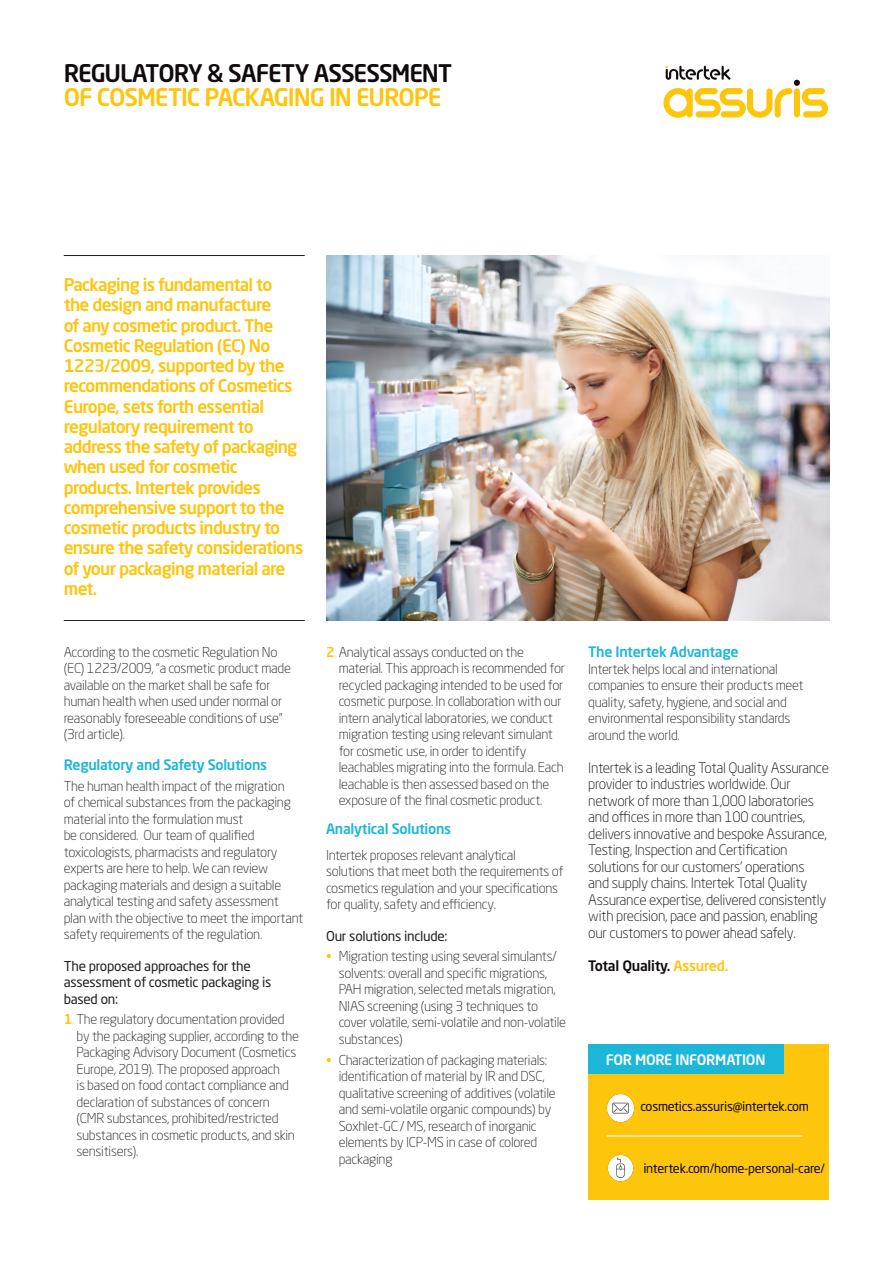
<style>
.page{position:relative;width:893px;height:1263px;background:#fff}
.page>*{position:absolute;margin:0;border:0;box-sizing:border-box;transform-origin:0 0}
.Title_Page_2{font:500 24px/24px "Neo Sans Std";letter-spacing:-.045em;color:#110a0c}
.Introduction_Paragra{font:500 17.25px/20.2px "Neo Sans Std";letter-spacing:-.04em;color:#fec50d}
.t1{font:300 14.25px/16.5px "Neo Sans Std";letter-spacing:-.02em;color:#110a0c}
.Bullet_Text{font:500 14.25px "Neo Sans Std";letter-spacing:-.02em;color:#1cb6d8}
.t2{font:500 14.25px "Neo Sans Std";letter-spacing:-.02em;color:#110a0c}
.Subheading{font:500 14.25px "Neo Sans Std";letter-spacing:-.02em;color:#1cb6d8}
.More_Information{font:500 14.25px "Neo Sans Std";letter-spacing:-.02em;color:#fff}
.Bullet_Text-2{font:300 13.5px/16.5px "Neo Sans Std";letter-spacing:-.02em;color:#231f20}
.Bullet_Text-3{font:13.5px/16.5px "Neo Sans Std";letter-spacing:-.02em;color:#231f20}
.Contact_Details{font:12.75px "Neo Sans Std";letter-spacing:-.02em;color:#110a0c}
.s1{color:#fec50d}
.s2{font-weight:500;color:#fec50d}
</style>
<div class="page">
<hr style="left:64px;top:620px;width:241px;height:1px;background:#231f20">
<hr style="left:64px;top:255px;width:241px;height:1px;background:#231f20">
<img style="left:326px;top:255px;width:503px;height:365px">
<svg style="left:663px;top:66px;width:165px;height:52px"></svg>
<div style="left:588px;top:1044px;width:241px;height:155px;background:#fec50d"></div>
<div style="left:588px;top:1044px;width:196px;height:30px;background:#1cb6d8"></div>
<img style="left:606px;top:1094px;width:29px;height:28px">
<img style="left:607px;top:1155px;width:27px;height:26px">
<hr style="left:607px;top:1135px;width:195px;height:1px;background:#fff">
<p class="Title_Page_2" style="left:64px;top:61px;width:390px">REGULATORY &amp; SAFETY ASSESSMENT<br><span class="s1">OF COSMETIC PACKAGING IN EUROPE</span></p>
<p class="Introduction_Paragra" style="left:64px;top:274px;width:241px">Packaging is fundamental to<br>the design and manufacture<br>of any cosmetic product. The<br>Cosmetic Regulation (EC) No<br>1223/2009, supported by the recommendations of Cosmetics<br>Europe, sets forth essential regulatory requirement to address the safety of packaging when used for cosmetic products. Intertek provides comprehensive support to the cosmetic products industry to ensure the safety considerations of your packaging material are met.</p>
<p class="Bullet_Text-2" style="left:64px;top:643px;width:229px">According to the cosmetic Regulation No (EC) 1223/2009, “a cosmetic product made available on the market shall be safe for human health when used under normal or reasonably foreseeable conditions of use” (3rd article).</p>
<p class="Bullet_Text" style="left:64px;top:756px;width:205px">Regulatory and Safety Solutions</p>
<p class="Bullet_Text-2" style="left:64px;top:777px;width:241px">The human health impact of the migration<br>of chemical substances from the packaging material into the formulation must<br>be considered. Our team of qualified toxicologists, pharmacists and regulatory experts are here to help. We can review packaging materials and design a suitable analytical testing and safety assessment plan with the objective to meet the important safety requirements of the regulation.</p>
<p class="Bullet_Text-3" style="left:64px;top:957px;width:209px">The proposed approaches for the assessment of cosmetic packaging is based on:</p>
<p class="Bullet_Text-2" style="left:77px;top:1011px;width:224px;text-indent:-13px"><span class="s2">1</span><span class="s1">.</span> The regulatory documentation provided by the packaging supplier, according to the Packaging Advisory Document (Cosmetics Europe, 2019). The proposed approach<br>is based on food contact compliance and declaration of substances of concern (CMR substances, prohibited/restricted substances in cosmetic products, and skin sensitisers).</p>
<p class="Bullet_Text-2" style="left:339px;top:643px;width:228px;text-indent:-13px"><span class="s2">2</span><span class="s1">.</span> Analytical assays conducted on the material. This approach is recommended for recycled packaging intended to be used for cosmetic purpose. In collaboration with our intern analytical laboratories, we conduct migration testing using relevant simulant for cosmetic use, in order to identify leachables migrating into the formula. Each leachable is then assessed based on the exposure of the final cosmetic product.</p>
<p class="Bullet_Text" style="left:326px;top:820px;width:127px">Analytical Solutions</p>
<p class="Bullet_Text-2" style="left:326px;top:846px;width:239px">Intertek proposes relevant analytical solutions that meet both the requirements of cosmetics regulation and your specifications for quality, safety and efficiency.</p>
<p class="Bullet_Text-3" style="left:326px;top:927px;width:123px">Our solutions include:</p>
<p class="Bullet_Text-2" style="left:339px;top:948px;width:229px;text-indent:-13px"><span class="s1">•</span> Migration testing using several simulants/ solvents: overall and specific migrations, PAH migration, selected metals migration, NIAS screening (using 3 techniques to cover volatile, semi-volatile and non-volatile substances)</p>
<p class="Bullet_Text-2" style="left:339px;top:1051px;width:218px;text-indent:-13px"><span class="s1">•</span> Characterization of packaging materials: identification of material by IR and DSC, qualitative screening of additives (volatile and semi-volatile organic compounds) by Soxhlet-GC / MS, research of inorganic elements by ICP-MS in case of colored packaging</p>
<p class="Subheading" style="left:588px;top:643px;width:152px">The Intertek Advantage</p>
<p class="Bullet_Text-2" style="left:588px;top:660px;width:217px">Intertek helps local and international companies to ensure their products meet quality, safety, hygiene, and social and environmental responsibility standards around the world.</p>
<p class="t1" style="left:588px;top:759px;width:242px">Intertek is a leading Total Quality Assurance provider to industries worldwide. Our network of more than 1,000 laboratories and offices in more than 100 countries, delivers innovative and bespoke Assurance, Testing, Inspection and Certification solutions for our customers’ operations<br>and supply chains. Intertek Total Quality Assurance expertise, delivered consistently with precision, pace and passion, enabling our customers to power ahead safely.</p>
<p class="t2" style="left:588px;top:956px;width:142px">Total Quality. <span class="s1">Assured.</span></p>
<p class="More_Information" style="left:606px;top:1050px;width:161px">FOR MORE INFORMATION</p>
<p class="Contact_Details" style="left:641px;top:1099px;width:170px">cosmetics.assuris@intertek.com</p>
<p class="Contact_Details" style="left:643px;top:1160px;width:183px">intertek.com/home-personal-care/</p>
</div>
